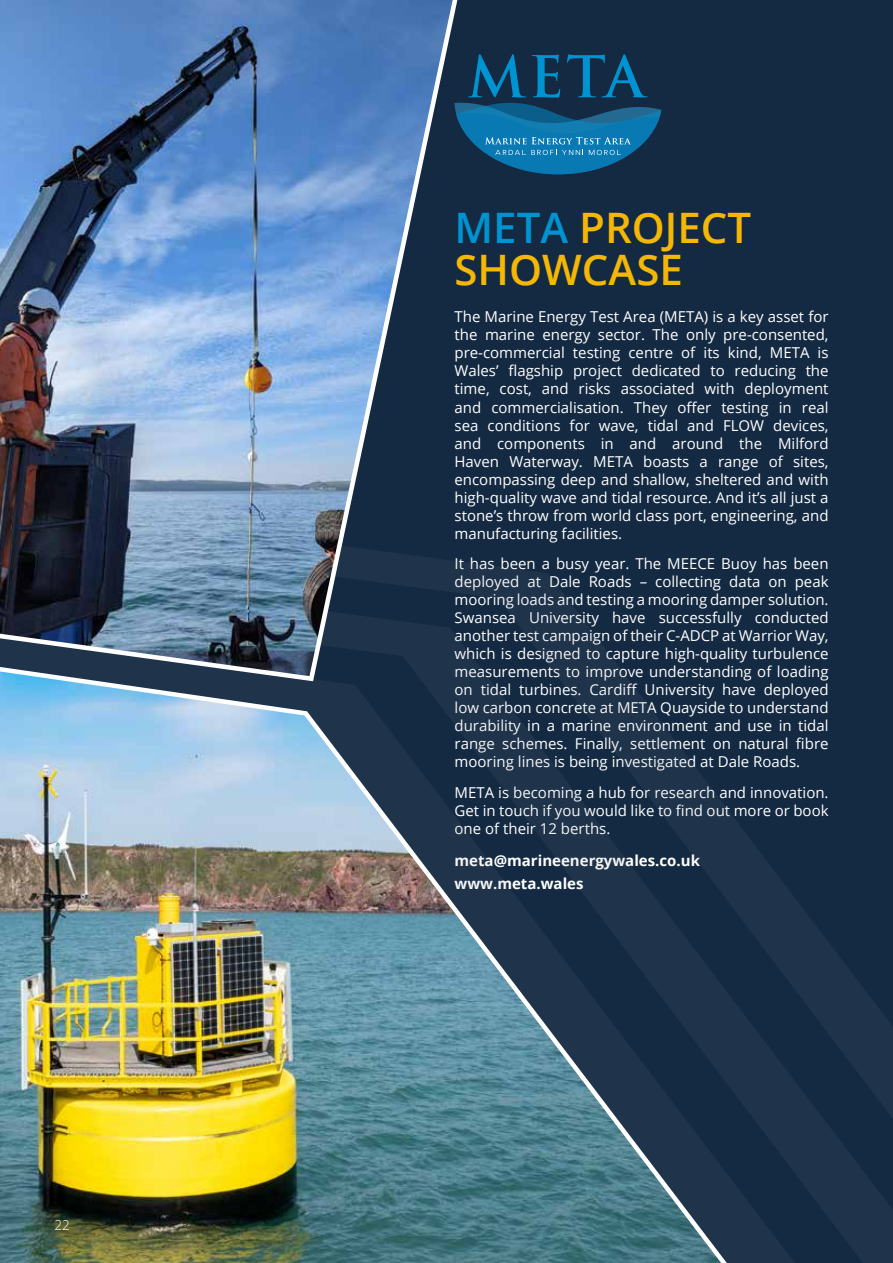
<style>
.page{position:relative;width:893px;height:1263px;background:#142a42}
.page>*{position:absolute;margin:0;border:0;box-sizing:border-box;transform-origin:0 0}
.t1{font:600 42px/42px "Open Sans";color:#f4b705}
.t2{font:15px/18px "Open Sans";color:#fff;text-align:justify}
.t3{font:700 15px/23.2px "Open Sans";color:#fff}
.t4{font:300 13.5px "Open Sans";color:#fff}
.s1{color:#0093d2}
</style>
<div class="page">
<svg style="left:465px;top:54px;width:196px;height:120px"></svg>
<svg style="left:465px;top:590px;width:428px;height:673px"></svg>
<img style="left:0;top:0;width:465px;height:637px">
<img style="left:0;top:637px;width:789px;height:626px">
<p class="t4" style="left:54px;top:1215px;width:17px">22</p>
<h1 class="t1" style="left:455px;top:206px;width:298px"><span class="s1">META</span> PROJECT<br>SHOWCASE</h1>
<p class="t2" style="left:455px;top:308px;width:376px">The Marine Energy Test Area (META) is a key asset for the marine energy sector. The only pre-consented, pre-commercial testing centre of its kind, META is Wales’ flagship project dedicated to reducing the time, cost, and risks associated with deployment and commercialisation. They offer testing in real sea conditions for wave, tidal and FLOW devices, and components in and around the Milford Haven Waterway. META boasts a range of sites, encompassing deep and shallow, sheltered and with high-quality wave and tidal resource. And it’s all just a stone’s throw from world class port, engineering, and manufacturing facilities.</p>
<p class="t2" style="left:455px;top:554px;width:376px">It has been a busy year. The MEECE Buoy has been deployed at Dale Roads – collecting data on peak mooring loads and testing a mooring damper solution.<br>Swansea University have successfully conducted another test campaign of their C-ADCP at Warrior Way, which is designed to capture high-quality turbulence measurements to improve understanding of loading on tidal turbines. Cardiff University have deployed low carbon concrete at META Quayside to understand durability in a marine environment and use in tidal range schemes. Finally, settlement on natural fibre mooring lines is being investigated at Dale Roads.</p>
<p class="t2" style="left:455px;top:783px;width:376px">META is becoming a hub for research and innovation.<br>Get in touch if you would like to find out more or book one of their 12 berths.</p>
<p class="t3" style="left:455px;top:849px;width:247px">meta@marineenergywales.co.uk www.meta.wales</p>
</div>
